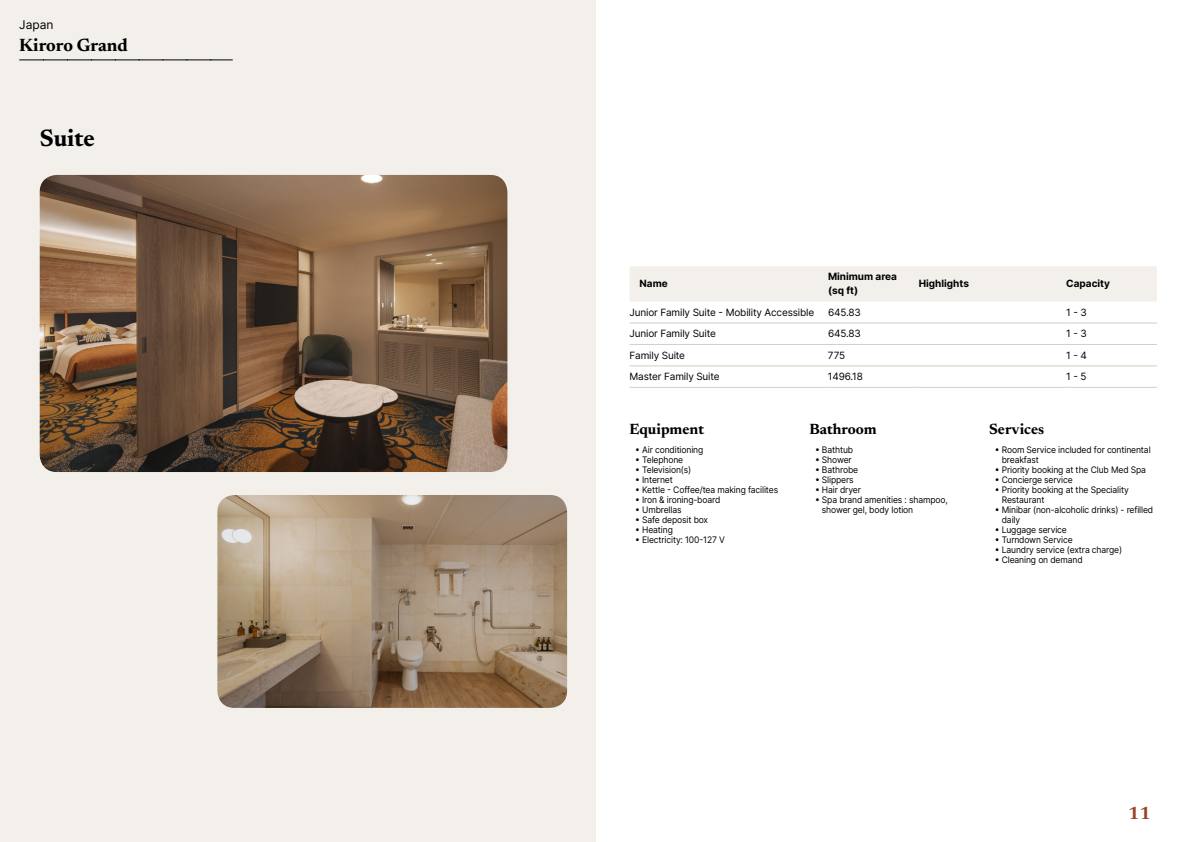
<style>
.page{position:relative;width:1191px;height:842px;background:#fff}
.page>*{position:absolute;margin:0;border:0;box-sizing:border-box;transform-origin:0 0}
.t1{font:700 24px "Newsreader 24 pt";color:#000}
.t2{font:700 18px "Newsreader 24 pt";color:#000}
.t3{font:700 18px "Newsreader 24 pt";color:#9d432c}
.t4{font:700 15px "Newsreader 24 pt";color:#000}
.t5{font:12px "Inter";color:#000}
.t6{font:10px "Inter";letter-spacing:-.015em;color:#000}
.t7{font:700 10px/14px "Inter";color:#000}
.t8{font:9px/10px "Inter";letter-spacing:-.015em;color:#000;scale:.95 1}
</style>
<div class="page">
<div style="left:0;top:0;width:595px;height:842px;background:#f3f0ec"></div>
<img style="left:40px;top:175px;width:467px;height:297px">
<img style="left:217px;top:495px;width:350px;height:213px">
<svg style="left:20px;top:60px;width:212px;height:1px"></svg>
<div style="left:630px;top:266px;width:527px;height:36px;background:#f3f0ec"></div>
<hr style="left:629px;top:322px;width:199px;height:1px;background:#d7cdc1">
<hr style="left:828px;top:322px;width:90px;height:1px;background:#d7cdc1">
<hr style="left:918px;top:322px;width:148px;height:1px;background:#d7cdc1">
<hr style="left:1066px;top:322px;width:91px;height:1px;background:#d7cdc1">
<hr style="left:629px;top:344px;width:199px;height:1px;background:#d7cdc1">
<hr style="left:828px;top:344px;width:90px;height:1px;background:#d7cdc1">
<hr style="left:918px;top:344px;width:148px;height:1px;background:#d7cdc1">
<hr style="left:1066px;top:344px;width:91px;height:1px;background:#d7cdc1">
<hr style="left:629px;top:365px;width:199px;height:1px;background:#d7cdc1">
<hr style="left:828px;top:365px;width:90px;height:1px;background:#d7cdc1">
<hr style="left:918px;top:365px;width:148px;height:1px;background:#d7cdc1">
<hr style="left:1066px;top:365px;width:91px;height:1px;background:#d7cdc1">
<hr style="left:629px;top:387px;width:199px;height:1px;background:#d7cdc1">
<hr style="left:828px;top:387px;width:90px;height:1px;background:#d7cdc1">
<hr style="left:918px;top:387px;width:148px;height:1px;background:#d7cdc1">
<hr style="left:1066px;top:387px;width:91px;height:1px;background:#d7cdc1">
<h3 class="t5" style="left:19px;top:15px;width:36px">Japan</h3>
<h2 class="t2" style="left:19px;top:32px;width:110px">Kiroro Grand</h2>
<h1 class="t1" style="left:40px;top:121px;width:57px">Suite</h1>
<p class="t7" style="left:639px;top:277px;width:30px">Name</p>
<p class="t7" style="left:828px;top:270px;width:70px">Minimum area (sq ft)</p>
<p class="t7" style="left:918px;top:277px;width:52px">Highlights</p>
<p class="t7" style="left:1066px;top:277px;width:45px">Capacity</p>
<p class="t6" style="left:629px;top:305px;width:186px">Junior Family Suite - Mobility Accessible</p>
<p class="t6" style="left:828px;top:305px;width:34px">645.83</p>
<p class="t6" style="left:1066px;top:305px;width:22px">1 - 3</p>
<p class="t6" style="left:629px;top:326px;width:88px">Junior Family Suite</p>
<p class="t6" style="left:828px;top:326px;width:34px">645.83</p>
<p class="t6" style="left:1066px;top:326px;width:22px">1 - 3</p>
<p class="t6" style="left:629px;top:348px;width:57px">Family Suite</p>
<p class="t6" style="left:828px;top:348px;width:19px">775</p>
<p class="t6" style="left:1066px;top:348px;width:22px">1 - 4</p>
<p class="t6" style="left:629px;top:369px;width:92px">Master Family Suite</p>
<p class="t6" style="left:828px;top:369px;width:36px">1496.18</p>
<p class="t6" style="left:1066px;top:369px;width:22px">1 - 5</p>
<h3 class="t4" style="left:629px;top:418px;width:76px">Equipment</h3>
<p class="t8" style="left:635px;top:444px;width:73px">• Air conditioning</p>
<p class="t8" style="left:635px;top:454px;width:52px">• Telephone</p>
<p class="t8" style="left:635px;top:464px;width:61px">• Television(s)</p>
<p class="t8" style="left:635px;top:474px;width:41px">• Internet</p>
<p class="t8" style="left:635px;top:484px;width:152px">• Kettle - Coffee/tea making facilites</p>
<p class="t8" style="left:635px;top:494px;width:91px">• Iron &amp; ironing-board</p>
<p class="t8" style="left:635px;top:504px;width:50px">• Umbrellas</p>
<p class="t8" style="left:635px;top:514px;width:78px">• Safe deposit box</p>
<p class="t8" style="left:635px;top:524px;width:41px">• Heating</p>
<p class="t8" style="left:635px;top:534px;width:96px">• Electricity: 100-127 V</p>
<h3 class="t4" style="left:809px;top:418px;width:69px">Bathroom</h3>
<p class="t8" style="left:815px;top:444px;width:42px">• Bathtub</p>
<p class="t8" style="left:815px;top:454px;width:40px">• Shower</p>
<p class="t8" style="left:815px;top:464px;width:47px">• Bathrobe</p>
<p class="t8" style="left:815px;top:474px;width:42px">• Slippers</p>
<p class="t8" style="left:815px;top:484px;width:50px">• Hair dryer</p>
<p class="t8" style="left:822px;top:494px;width:134px;text-indent:-7px">• Spa brand amenities : shampoo, shower gel, body lotion</p>
<h3 class="t4" style="left:989px;top:418px;width:57px">Services</h3>
<p class="t8" style="left:1001px;top:444px;width:158px;text-indent:-7px">• Room Service included for continental breakfast</p>
<p class="t8" style="left:994px;top:464px;width:161px">• Priority booking at the Club Med Spa</p>
<p class="t8" style="left:994px;top:474px;width:84px">• Concierge service</p>
<p class="t8" style="left:1001px;top:484px;width:135px;text-indent:-7px">• Priority booking at the Speciality<br>Restaurant</p>
<p class="t8" style="left:1001px;top:504px;width:161px;text-indent:-7px">• Minibar (non-alcoholic drinks) - refilled daily</p>
<p class="t8" style="left:994px;top:524px;width:77px">• Luggage service</p>
<p class="t8" style="left:994px;top:534px;width:84px">• Turndown Service</p>
<p class="t8" style="left:994px;top:544px;width:136px">• Laundry service (extra charge)</p>
<p class="t8" style="left:994px;top:554px;width:94px">• Cleaning on demand</p>
<h2 class="t3" style="left:1128px;top:800px;width:24px">11</h2>
</div>
